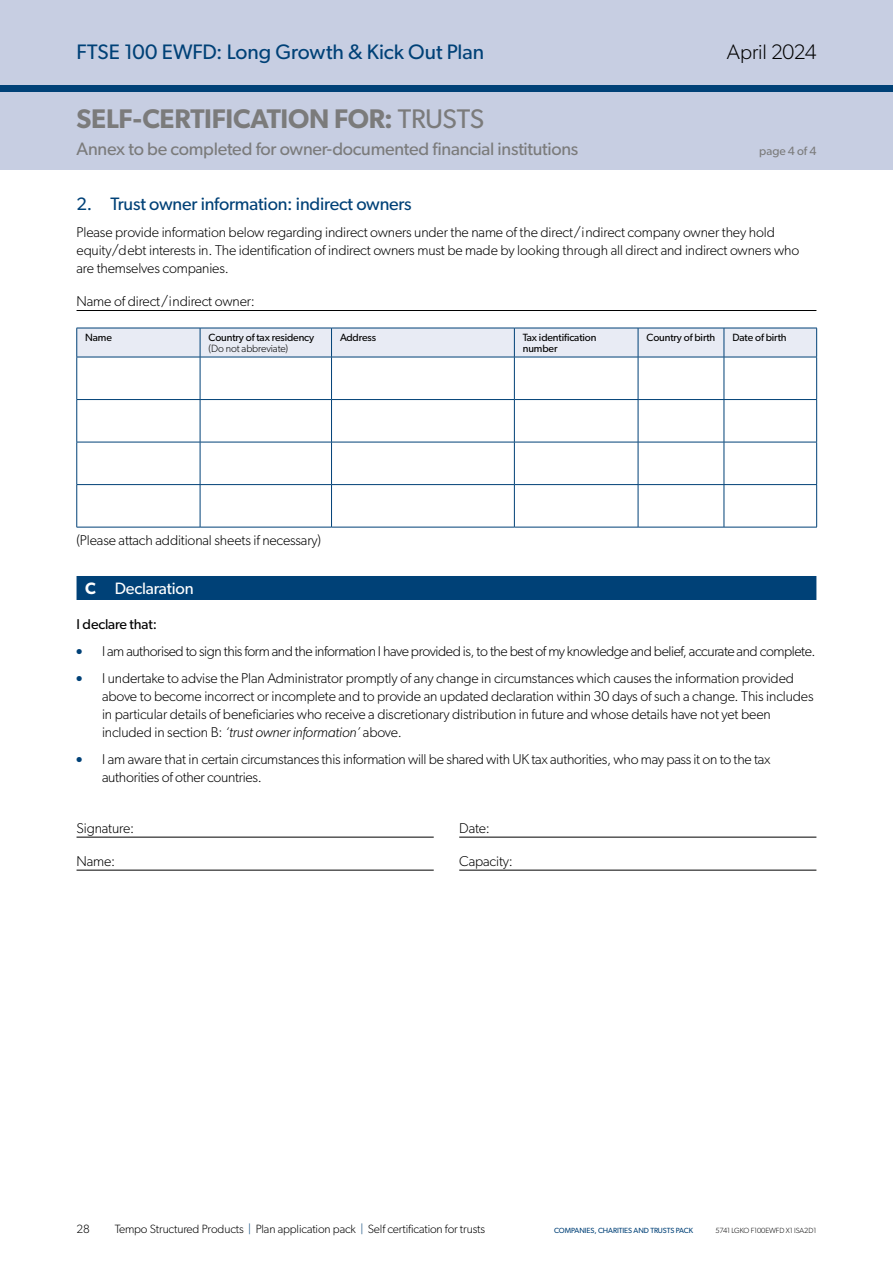
<style>
.page{position:relative;width:893px;height:1263px;background:#fff}
.page>*{position:absolute;margin:0;border:0;box-sizing:border-box;transform-origin:0 0}
.Header_1___APP_FO{font:600 27px "Gibson";letter-spacing:-.01em;color:#7b7b7b}
.t1{font:21px "Gibson";letter-spacing:-.005em;color:#004177}
.t2{font:300 21px "Gibson";letter-spacing:-.015em;color:#000}
.Header_1___APP_FO-2{font:18px "Gibson";letter-spacing:-.01em;color:#7b7b7b}
.Header_3{font:18px "Gibson";letter-spacing:-.01em;color:#004177}
.Form_header{font:16.5px "Gibson";color:#fff}
.Body_-_text{font:300 14.25px/18px "Gibson";letter-spacing:-.01em;color:#000}
.Body_-_text-2{font:300 14.25px "Gibson";letter-spacing:-.03em;color:#000}
.Form_-_underline_tex{font:300 14.25px "Gibson";letter-spacing:-.01em;color:#000}
.Body_-_text-3{font:14.25px "Gibson";letter-spacing:-.01em;color:#000}
.Page_Footer{font:300 12px "Gibson";letter-spacing:-.01em;color:#000}
.Header_1___APP_FO-3{font:12px "Gibson";color:#7b7b7b}
.Table_-_Head_text{font:10.5px/11.2px "Gibson";letter-spacing:-.01em;color:#000}
.t3{font:7.5px "Gibson";letter-spacing:-.01em;color:#004177}
.t4{font:300 7.5px "Gibson";letter-spacing:-.01em;color:#000}
.s1{font-weight:400}
.s2{font-weight:300}
.s3{font-weight:600}
.s4{color:#004177}
.s5{font-style:italic}
</style>
<div class="page">
<div style="left:0;top:0;width:893px;height:170px;background:#c7cee2"></div>
<div style="left:0;top:85px;width:893px;height:6px;background:#004177"></div>
<hr style="left:77px;top:310px;width:739px;height:1px;background:#000">
<div style="left:77px;top:576px;width:739px;height:24px;background:#004177"></div>
<hr style="left:77px;top:357px;width:123px;height:1px;background:#004177">
<hr style="left:200px;top:357px;width:132px;height:1px;background:#004177">
<hr style="left:332px;top:357px;width:182px;height:1px;background:#004177">
<hr style="left:514px;top:357px;width:124px;height:1px;background:#004177">
<hr style="left:638px;top:357px;width:86px;height:1px;background:#004177">
<hr style="left:724px;top:357px;width:93px;height:1px;background:#004177">
<hr style="left:77px;top:399px;width:123px;height:1px;background:#004177">
<hr style="left:200px;top:399px;width:132px;height:1px;background:#004177">
<hr style="left:332px;top:399px;width:182px;height:1px;background:#004177">
<hr style="left:638px;top:399px;width:86px;height:1px;background:#004177">
<hr style="left:724px;top:399px;width:93px;height:1px;background:#004177">
<hr style="left:77px;top:442px;width:123px;height:1px;background:#004177">
<hr style="left:200px;top:442px;width:132px;height:1px;background:#004177">
<hr style="left:332px;top:442px;width:182px;height:1px;background:#004177">
<hr style="left:638px;top:442px;width:86px;height:1px;background:#004177">
<hr style="left:724px;top:442px;width:93px;height:1px;background:#004177">
<hr style="left:77px;top:484px;width:123px;height:1px;background:#004177">
<hr style="left:200px;top:484px;width:132px;height:1px;background:#004177">
<hr style="left:332px;top:484px;width:182px;height:1px;background:#004177">
<hr style="left:638px;top:484px;width:86px;height:1px;background:#004177">
<hr style="left:724px;top:484px;width:93px;height:1px;background:#004177">
<hr style="left:77px;top:527px;width:123px;height:1px;background:#004177">
<hr style="left:200px;top:527px;width:132px;height:1px;background:#004177">
<hr style="left:332px;top:527px;width:182px;height:1px;background:#004177">
<hr style="left:638px;top:527px;width:86px;height:1px;background:#004177">
<hr style="left:724px;top:527px;width:93px;height:1px;background:#004177">
<hr style="left:514px;top:399px;width:124px;height:1px;background:#004177">
<hr style="left:514px;top:442px;width:124px;height:1px;background:#004177">
<hr style="left:514px;top:484px;width:124px;height:1px;background:#004177">
<hr style="left:514px;top:527px;width:124px;height:1px;background:#004177">
<svg style="left:77px;top:328px;width:740px;height:29px;background:#dee4ef"></svg>
<hr style="left:77px;top:357px;width:1px;height:42px;background:#004177">
<hr style="left:200px;top:357px;width:1px;height:42px;background:#004177">
<hr style="left:331px;top:357px;width:1px;height:42px;background:#004177">
<hr style="left:514px;top:357px;width:1px;height:42px;background:#004177">
<hr style="left:638px;top:357px;width:1px;height:42px;background:#004177">
<hr style="left:724px;top:357px;width:1px;height:42px;background:#004177">
<hr style="left:816px;top:357px;width:1px;height:42px;background:#004177">
<hr style="left:77px;top:400px;width:1px;height:42px;background:#004177">
<hr style="left:200px;top:400px;width:1px;height:42px;background:#004177">
<hr style="left:331px;top:400px;width:1px;height:42px;background:#004177">
<hr style="left:514px;top:400px;width:1px;height:42px;background:#004177">
<hr style="left:638px;top:400px;width:1px;height:42px;background:#004177">
<hr style="left:724px;top:400px;width:1px;height:42px;background:#004177">
<hr style="left:816px;top:400px;width:1px;height:42px;background:#004177">
<hr style="left:77px;top:442px;width:1px;height:42px;background:#004177">
<hr style="left:77px;top:485px;width:1px;height:42px;background:#004177">
<hr style="left:200px;top:442px;width:1px;height:42px;background:#004177">
<hr style="left:200px;top:485px;width:1px;height:42px;background:#004177">
<hr style="left:331px;top:442px;width:1px;height:42px;background:#004177">
<hr style="left:331px;top:485px;width:1px;height:42px;background:#004177">
<hr style="left:514px;top:442px;width:1px;height:42px;background:#004177">
<hr style="left:514px;top:485px;width:1px;height:42px;background:#004177">
<hr style="left:638px;top:442px;width:1px;height:42px;background:#004177">
<hr style="left:638px;top:485px;width:1px;height:42px;background:#004177">
<hr style="left:724px;top:442px;width:1px;height:42px;background:#004177">
<hr style="left:724px;top:485px;width:1px;height:42px;background:#004177">
<hr style="left:816px;top:442px;width:1px;height:42px;background:#004177">
<hr style="left:816px;top:485px;width:1px;height:42px;background:#004177">
<hr style="left:77px;top:837px;width:357px;height:1px;background:#000">
<hr style="left:77px;top:870px;width:357px;height:1px;background:#000">
<hr style="left:459px;top:837px;width:357px;height:1px;background:#000">
<hr style="left:459px;top:870px;width:357px;height:1px;background:#000">
<h2 class="t1" style="left:77px;top:39px;width:409px">FTSE 100 EWFD: Long Growth &amp; Kick Out Plan</h2>
<h2 class="t2" style="left:727px;top:39px;width:91px">April 2024</h2>
<p class="Header_1___APP_FO" style="left:77px;top:102px;width:409px">SELF-CERTIFICATION FOR: <span class="s1">TRUSTS</span></p>
<p class="Header_1___APP_FO-2" style="left:77px;top:138px;width:503px">Annex to be completed for owner-documented financial institutions</p>
<p class="Header_1___APP_FO-3" style="left:759px;top:144px;width:59px">page 4 of 4</p>
<p class="Header_3" style="left:77px;top:193px;width:337px">2. Trust owner information: indirect owners</p>
<p class="Body_-_text" style="left:77px;top:223px;width:724px">Please provide information below regarding indirect owners under the name of the direct/indirect company owner they hold equity/debt interests in. The identification of indirect owners must be made by looking through all direct and indirect owners who are themselves companies.</p>
<p class="Form_-_underline_tex" style="left:77px;top:292px;width:180px">Name of direct/indirect owner:</p>
<p class="Table_-_Head_text" style="left:85px;top:332px;width:28px">Name</p>
<p class="Table_-_Head_text" style="left:209px;top:332px;width:107px">Country of tax residency <span class="s2">(Do not abbreviate)</span></p>
<p class="Table_-_Head_text" style="left:340px;top:332px;width:37px">Address</p>
<p class="Table_-_Head_text" style="left:523px;top:332px;width:75px">Tax identification number</p>
<p class="Table_-_Head_text" style="left:647px;top:332px;width:70px">Country of birth</p>
<p class="Table_-_Head_text" style="left:732px;top:332px;width:56px">Date of birth</p>
<p class="Body_-_text" style="left:77px;top:531px;width:246px">(Please attach additional sheets if necessary)</p>
<p class="Form_header" style="left:85px;top:578px;width:110px"><span class="s3">C</span> Declaration</p>
<p class="Body_-_text-3" style="left:77px;top:615px;width:82px">I declare that:</p>
<p class="Body_-_text-2" style="left:77px;top:642px;width:740px"><span class="s4">●</span> I am authorised to sign this form and the information I have provided is, to the best of my knowledge and belief, accurate and complete.</p>
<p class="Body_-_text" style="left:102px;top:668px;width:713px;text-indent:-26px"><span class="s4">●</span> I undertake to advise the Plan Administrator promptly of any change in circumstances which causes the information provided above to become incorrect or incomplete and to provide an updated declaration within 30 days of such a change. This includes in particular details of beneficiaries who receive a discretionary distribution in future and whose details have not yet been included in section B: <span class="s5">‘trust owner information’</span> above.</p>
<p class="Body_-_text" style="left:102px;top:749px;width:670px;text-indent:-26px"><span class="s4">●</span> I am aware that in certain circumstances this information will be shared with UK tax authorities, who may pass it on to the tax authorities of other countries.</p>
<p class="Form_-_underline_tex" style="left:77px;top:819px;width:59px">Signature:</p>
<p class="Form_-_underline_tex" style="left:77px;top:852px;width:40px">Name:</p>
<p class="Form_-_underline_tex" style="left:459px;top:819px;width:32px">Date:</p>
<p class="Form_-_underline_tex" style="left:459px;top:852px;width:55px">Capacity:</p>
<p class="Page_Footer" style="left:115px;top:1222px;width:372px">Tempo Structured Products <span class="s4">|</span> Plan application pack <span class="s4">|</span> Self certification for trusts</p>
<p class="t4" style="left:715px;top:1226px;width:102px">5741 LGKO F100EWFD X1 ISA2D1</p>
<p class="Page_Footer" style="left:77px;top:1222px;width:15px">28</p>
<p class="t3" style="left:554px;top:1226px;width:131px">COMPANI ES, CHARITI ES AN D TRUSTS PACK</p>
</div>
